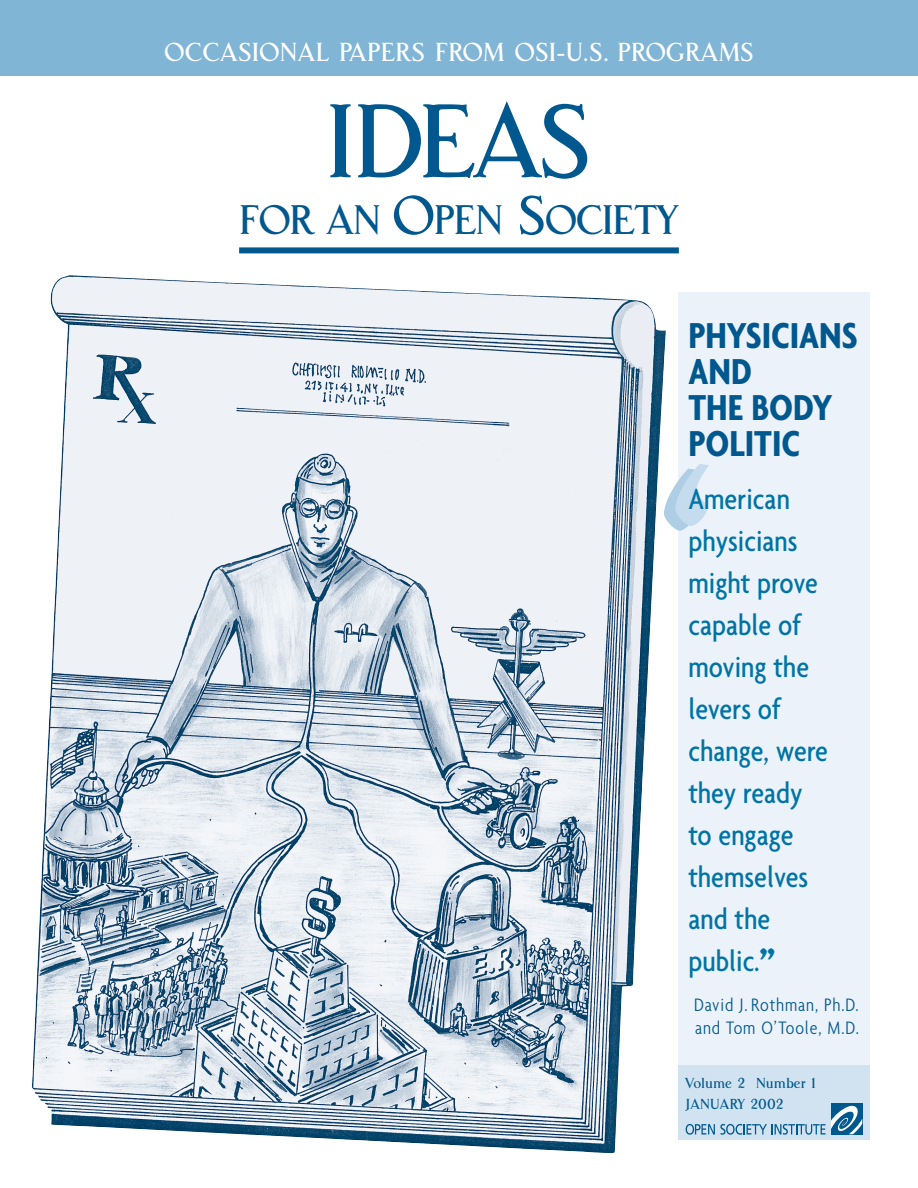
<style>
.page{position:relative;width:918px;height:1188px;background:#fff}
.page>*{position:absolute;margin:0;border:0;box-sizing:border-box;transform-origin:0 0}
.t1{font:700 condensed 216px "Agenda";color:#adcee5}
.t2{font:108px "Central Station";letter-spacing:-.06em;color:#00588e}
.t3{font:42.75px "Central Station";letter-spacing:-.04em;color:#00588e}
.t4{font:700 condensed 39px/36px "Agenda";color:#00588e}
.t5{font:500 condensed 31.5px/42px "Agenda";color:#0074a6}
.t6{font:27px "Central Station";color:#fff}
.t7{font:300 condensed 19.5px/22.5px "Agenda";letter-spacing:.045em;color:#00588e}
.t8{font:15px/21px "Central Station";color:#00588e}
.s1{font-size:57px}
.s2{font-weight:900;font-stretch:normal}
</style>
<div class="page">
<div style="left:678px;top:292px;width:191px;height:847px;background:#ecf2f9"></div>
<div style="left:239px;top:247px;width:440px;height:6px;background:#00588e"></div>
<div style="left:678px;top:1065px;width:191px;height:74px;background:#d1e3f1"></div>
<img style="left:32px;top:275px;width:634px;height:878px">
<div style="left:0;top:0;width:918px;height:76px;background:#80b5d6"></div>
<svg style="left:686px;top:1103px;width:176px;height:32px"></svg>
<p class="t6" style="left:164px;top:41px;width:591px">OCCASIONAL PAPERS FROM OSI-U.S. PROGRAMS</p>
<h2 class="t2" style="left:326px;top:100px;width:268px">IDEAS</h2>
<h3 class="t3" style="left:239px;top:204px;width:441px">FOR AN <span class="s1">O</span>PEN <span class="s1">S</span>OCIETY</h3>
<p class="t4" style="left:688px;top:323px;width:171px">PHYSICIANS<br>AND<br>THE BODY<br>POLITIC</p>
<h1 class="t1" style="left:659px;top:487px;width:44px">‘</h1>
<p class="t5" style="left:688px;top:481px;width:141px">American physicians might prove capable of moving the levers of change, were they ready to engage themselves and the public.<span class="s2">”</span></p>
<p class="t7" style="left:694px;top:995px;width:166px">David J. Rothman, Ph.D. and Tom O’Toole, M.D.</p>
<p class="t8" style="left:685px;top:1075px;width:132px">Volume 2 Number 1<br>JANUARY 2002</p>
</div>
